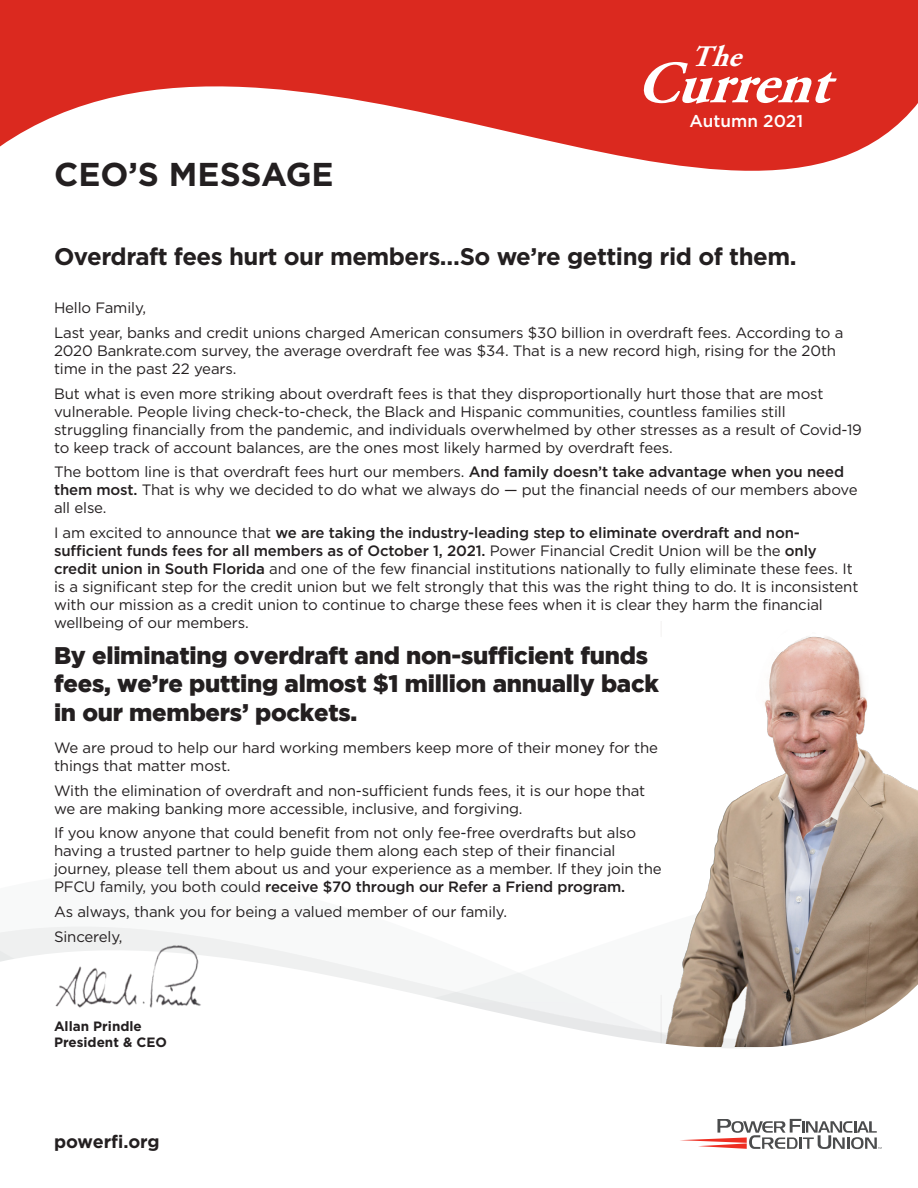
<style>
.page{position:relative;width:918px;height:1188px;background:#fff}
.page>*{position:absolute;margin:0;border:0;box-sizing:border-box;transform-origin:0 0}
.t1{font:italic 700 59.55px "Adobe Garamond Pro";color:#fff}
.t2{font:700 33px "Gotham";color:#231f20}
.t3{font:italic 700 29.85px "Adobe Garamond Pro";color:#fff}
.t4{font:900 24px/28.8px "Gotham";letter-spacing:-.01em;color:#231f20}
.t5{font:700 24px "Gotham";letter-spacing:-.02em;color:#231f20}
.t6{font:700 18px "Gotham";color:#231f20}
.t7{font:500 17.1px "Gotham";color:#fff}
.t8{font:15px/18px "Gotham";letter-spacing:-.01em;color:#231f20}
.t9{font:700 13.5px "Gotham";color:#231f20}
.s1{font-weight:500}
</style>
<div class="page">
<svg style="left:0;top:0;width:918px;height:171px;fill:#db291f"></svg>
<img style="left:764px;top:636px;width:125px;height:139px">
<svg style="left:0;top:775px;width:918px;height:375px"></svg>
<img style="left:54px;top:942px;width:157px;height:71px">
<svg style="left:680px;top:1119px;width:202px;height:30px"></svg>
<p class="t3" style="left:691px;top:39px;width:63px">The</p>
<p class="t1" style="left:636px;top:49px;width:219px">Current</p>
<p class="t2" style="left:54px;top:153px;width:281px">CEO’S MESSAGE</p>
<p class="t7" style="left:690px;top:110px;width:115px">Autumn 2021</p>
<p class="t5" style="left:54px;top:240px;width:744px">Overdraft fees hurt our members…So we’re getting rid of them.</p>
<p class="t8" style="left:54px;top:299px;width:94px">Hello Family,</p>
<p class="t8" style="left:54px;top:323px;width:791px">Last year, banks and credit unions charged American consumers $30 billion in overdraft fees. According to a<br>2020 Bankrate.com survey, the average overdraft fee was $34. That is a new record high, rising for the 20th time in the past 22 years.</p>
<p class="t8" style="left:54px;top:384px;width:810px">But what is even more striking about overdraft fees is that they disproportionally hurt those that are most vulnerable. People living check-to-check, the Black and Hispanic communities, countless families still struggling financially from the pandemic, and individuals overwhelmed by other stresses as a result of Covid-19 to keep track of account balances, are the ones most likely harmed by overdraft fees.</p>
<p class="t8" style="left:54px;top:463px;width:805px">The bottom line is that overdraft fees hurt our members. <span class="s1">And family doesn’t take advantage when you need them most.</span> That is why we decided to do what we always do — put the financial needs of our members above all else.</p>
<p class="t8" style="left:54px;top:524px;width:806px">I am excited to announce that <span class="s1">we are taking the industry-leading step to eliminate overdraft and non&shy;sufficient funds fees for all members as of October 1, 2021.</span> Power Financial Credit Union will be the <span class="s1">only credit union in South Florida</span> and one of the few financial institutions nationally to fully eliminate these fees. It is a significant step for the credit union but we felt strongly that this was the right thing to do. It is inconsistent with our mission as a credit union to continue to charge these fees when it is clear they harm the financial wellbeing of our members.</p>
<p class="t4" style="left:54px;top:640px;width:607px">By eliminating overdraft and non-sufficient funds fees, we’re putting almost $1 million annually back in our members’ pockets.</p>
<p class="t8" style="left:54px;top:738px;width:606px">We are proud to help our hard working members keep more of their money for the things that matter most.</p>
<p class="t8" style="left:54px;top:781px;width:593px">With the elimination of overdraft and non-sufficient funds fees, it is our hope that we are making banking more accessible, inclusive, and forgiving.</p>
<p class="t8" style="left:54px;top:824px;width:609px">If you know anyone that could benefit from not only fee-free overdrafts but also having a trusted partner to help guide them along each step of their financial journey, please tell them about us and your experience as a member. If they join the PFCU family, you both could <span class="s1">receive $70 through our Refer a Friend program.</span></p>
<p class="t8" style="left:54px;top:902px;width:455px">As always, thank you for being a valued member of our family.</p>
<p class="t8" style="left:54px;top:927px;width:70px">Sincerely,</p>
<p class="t9" style="left:54px;top:1017px;width:89px">Allan Prindle</p>
<p class="t9" style="left:54px;top:1033px;width:114px">President &amp; CEO</p>
<p class="t6" style="left:54px;top:1130px;width:107px">powerfi.org</p>
</div>
